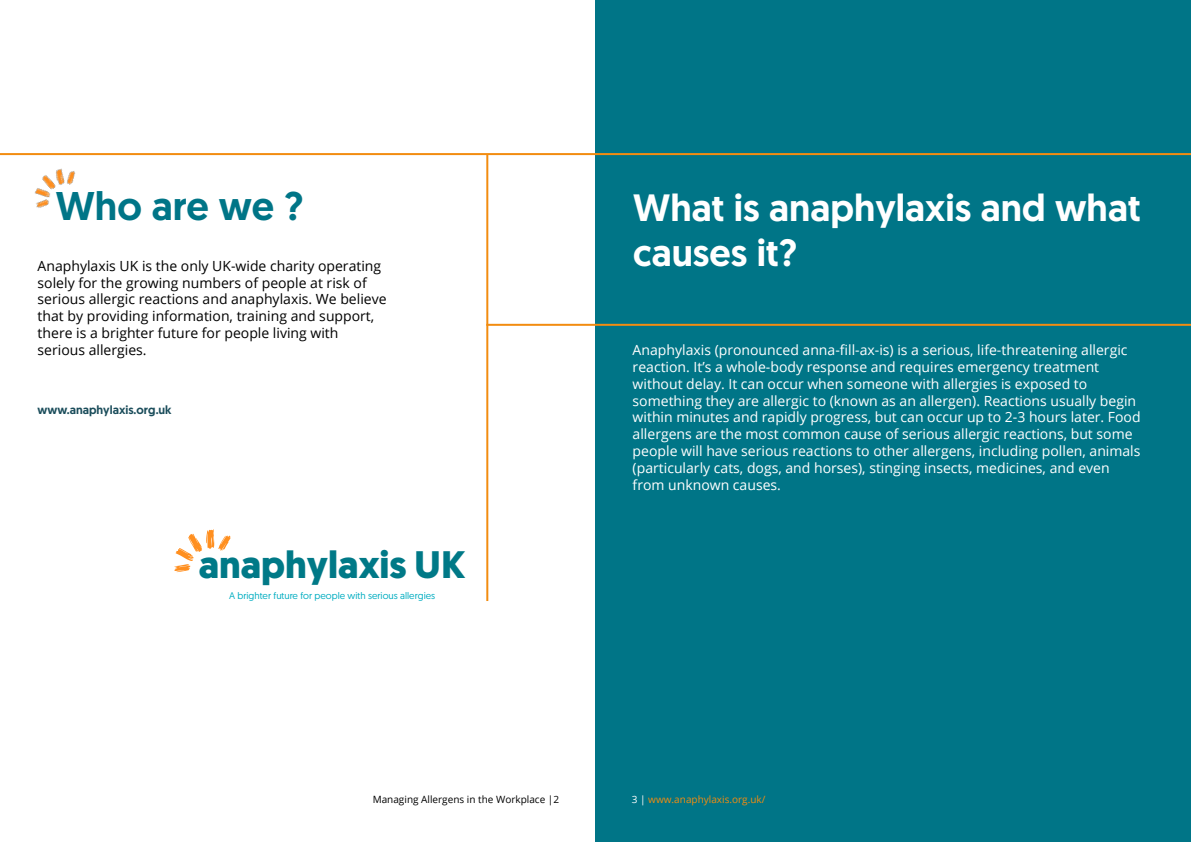
<style>
.page{position:relative;width:1191px;height:842px;background:#fff}
.page>*{position:absolute;margin:0;border:0;box-sizing:border-box;transform-origin:0 0}
.t1{font:500 40px "Geomanist";color:#007587}
.t2{font:700 38.2px "Geomanist";color:#007987}
.t3{font:500 38px/45.6px "Geomanist";color:#fff}
.t4{font:14px/16.8px "Open Sans";color:#fff}
.t5{font:14px/16.8px "Open Sans";color:#000}
.t6{font:500 12px "Geomanist";color:#1b4d5b}
.t7{font:10px "Open Sans";color:#000}
.t8{font:10px "Open Sans";color:#f28c10}
.t9{font:9.6px "Geomanist";color:#00adc1}
.s1{color:#fff}
</style>
<div class="page">
<div style="left:595px;top:0;width:596px;height:842px;background:#007587"></div>
<hr style="left:486px;top:324px;width:705px;height:2px;background:#f28c10">
<hr style="left:486px;top:154px;width:2px;height:447px;background:#f28c10">
<hr style="left:0;top:153px;width:1191px;height:2px;background:#f28c10">
<img style="left:17px;top:153px;width:69px;height:55px">
<svg style="left:174px;top:529px;width:57px;height:43px"></svg>
<h1 class="t1" style="left:56px;top:179px;width:249px">Who are we ?</h1>
<p class="t5" style="left:38px;top:257px;width:350px">Anaphylaxis UK is the only UK-wide charity operating solely for the growing numbers of people at risk of serious allergic reactions and anaphylaxis. We believe that by providing information, training and support, there is a brighter future for people living with serious allergies.</p>
<p class="t6" style="left:38px;top:402px;width:136px">www.anaphylaxis.org.uk</p>
<h2 class="t2" style="left:199px;top:539px;width:268px">anaphylaxis UK</h2>
<p class="t9" style="left:229px;top:589px;width:208px">A brighter future for people with serious allergies</p>
<h3 class="t3" style="left:633px;top:184px;width:509px">What is anaphylaxis and what causes it?</h3>
<p class="t4" style="left:632px;top:341px;width:509px">Anaphylaxis (pronounced anna-fill-ax-is) is a serious, life-threatening allergic reaction. It’s a whole-body response and requires emergency treatment without delay. It can occur when someone with allergies is exposed to something they are allergic to (known as an allergen). Reactions usually begin within minutes and rapidly progress, but can occur up to 2-3 hours later. Food allergens are the most common cause of serious allergic reactions, but some people will have serious reactions to other allergens, including pollen, animals (particularly cats, dogs, and horses), stinging insects, medicines, and even from unknown causes.</p>
<p class="t7" style="left:373px;top:792px;width:188px">Managing Allergens in the Workplace |2</p>
<p class="t8" style="left:632px;top:792px;width:135px"><span class="s1">3 |</span> www.anaphylaxis.org.uk/</p>
</div>
